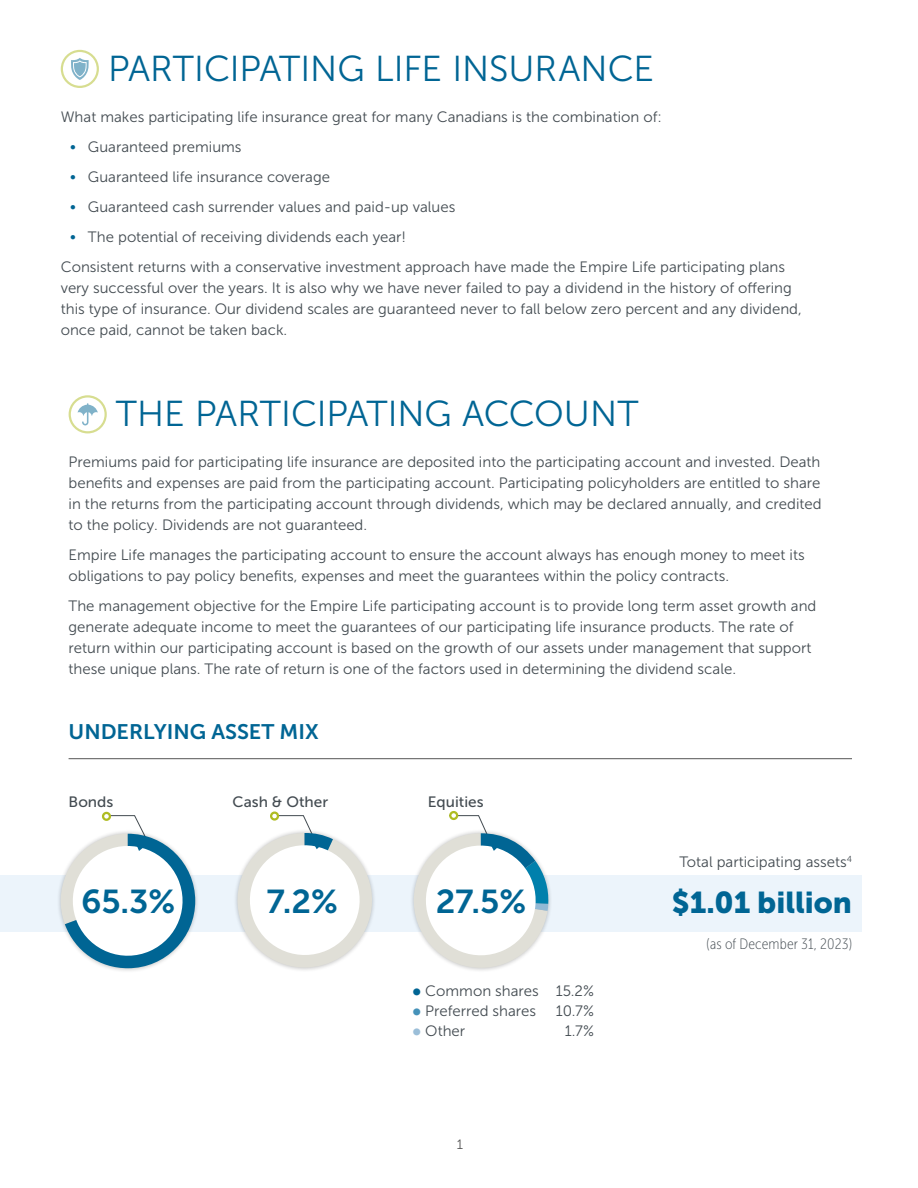
<style>
.page{position:relative;width:918px;height:1188px;background:#fff}
.page>*{position:absolute;margin:0;border:0;box-sizing:border-box;transform-origin:0 0}
.Heading_1{font:36px "Museo Sans 300";color:#006594}
.t1{font:33px "Museo Sans 700";color:#006594}
.t2{font:30px "Museo Sans 900";color:#006594}
.Head_2_All_Caps_not_TOC{font:21px "Museo Sans 700";color:#006594}
.EL_-_Body_Text_-_10_14pt{font:15px/21px "Museo Sans 300";color:#434b51}
.table_categories_-_top_ten{font:15px "Museo Sans 300";color:#434b51}
.t3{font:15px "Museo Sans 500";color:#434b51}
.t4{font:15px "Museo Sans Cond 100";letter-spacing:.01em;color:#434b51}
.t5{font:13.5px "Museo Sans 300";color:#555}
.s1{font-family:"Museo Sans 100";font-size:16.5px;color:#006594}
.s2{font-family:"Museo Sans 700";font-size:21px;color:#006594}
.s3{font-family:"Museo Sans 700";font-size:21px;color:#4592b9}
.s4{font-family:"Museo Sans 700";font-size:21px;color:#9bbed8}
</style>
<div class="page">
<div style="left:61px;top:50px;width:38px;height:38px;border:2px solid #afbc22;border-radius:50%"></div>
<svg style="left:71px;top:58px;width:18px;height:22px"></svg>
<div style="left:69px;top:395px;width:38px;height:38px;border:2px solid #afbc22;border-radius:50%"></div>
<svg style="left:78px;top:403px;width:20px;height:22px"></svg>
<div style="left:0;top:875px;width:862px;height:56px;background:#ecf4fb"></div>
<div style="left:449px;top:811px;width:9px;height:9px;border:2px solid #afbc22;border-radius:50%"></div>
<div style="left:270px;top:811px;width:9px;height:10px;border:2px solid #afbc22;border-radius:50%"></div>
<div style="left:102px;top:812px;width:9px;height:9px;border:2px solid #afbc22;border-radius:50%"></div>
<div style="left:56px;top:829px;width:497px;height:144px;background:#000;opacity:.25"></div>
<svg style="left:61px;top:815px;width:134px;height:153px"></svg>
<svg style="left:409px;top:815px;width:140px;height:153px"></svg>
<svg style="left:228px;top:815px;width:153px;height:153px"></svg>
<hr style="left:69px;top:758px;width:783px;height:1px;background:#555">
<h1 class="Heading_1" style="left:108px;top:49px;width:547px">PARTICIPATING LIFE INSURANCE</h1>
<p class="EL_-_Body_Text_-_10_14pt" style="left:61px;top:107px;width:603px">What makes participating life insurance great for many Canadians is the combination of:</p>
<p class="EL_-_Body_Text_-_10_14pt" style="left:70px;top:137px;width:173px"><span class="s1">•</span> Guaranteed premiums</p>
<p class="EL_-_Body_Text_-_10_14pt" style="left:70px;top:167px;width:262px"><span class="s1">•</span> Guaranteed life insurance coverage</p>
<p class="EL_-_Body_Text_-_10_14pt" style="left:70px;top:197px;width:387px"><span class="s1">•</span> Guaranteed cash surrender values and paid-up values</p>
<p class="EL_-_Body_Text_-_10_14pt" style="left:70px;top:227px;width:338px"><span class="s1">•</span> The potential of receiving dividends each year!</p>
<p class="EL_-_Body_Text_-_10_14pt" style="left:61px;top:257px;width:743px">Consistent returns with a conservative investment approach have made the Empire Life participating plans very successful over the years. It is also why we have never failed to pay a dividend in the history of offering this type of insurance. Our dividend scales are guaranteed never to fall below zero percent and any dividend, once paid, cannot be taken back.</p>
<h1 class="Heading_1" style="left:116px;top:394px;width:524px">THE PARTICIPATING ACCOUNT</h1>
<p class="EL_-_Body_Text_-_10_14pt" style="left:69px;top:451px;width:755px;text-align:justify">Premiums paid for participating life insurance are deposited into the participating account and invested. Death benefits and expenses are paid from the participating account. Participating policyholders are entitled to share in the returns from the participating account through dividends, which may be declared annually, and credited to the policy. Dividends are not guaranteed.</p>
<p class="EL_-_Body_Text_-_10_14pt" style="left:69px;top:544px;width:738px">Empire Life manages the participating account to ensure the account always has enough money to meet its obligations to pay policy benefits, expenses and meet the guarantees within the policy contracts.</p>
<p class="EL_-_Body_Text_-_10_14pt" style="left:69px;top:595px;width:749px">The management objective for the Empire Life participating account is to provide long term asset growth and generate adequate income to meet the guarantees of our participating life insurance products. The rate of return within our participating account is based on the growth of our assets under management that support these unique plans. The rate of return is one of the factors used in determining the dividend scale.</p>
<h2 class="Head_2_All_Caps_not_TOC" style="left:69px;top:720px;width:252px">UNDERLYING ASSET MIX</h2>
<p class="t3" style="left:69px;top:793px;width:46px">Bonds</p>
<p class="t3" style="left:233px;top:793px;width:97px">Cash &amp; Other</p>
<p class="t3" style="left:428px;top:793px;width:57px">Equities</p>
<p class="t1" style="left:81px;top:883px;width:96px">65.3%</p>
<p class="t1" style="left:267px;top:883px;width:73px">7.2%</p>
<p class="t1" style="left:436px;top:883px;width:92px">27.5%</p>
<p class="EL_-_Body_Text_-_10_14pt" style="left:679px;top:852px;width:174px">Total participating assets<sup>4</sup></p>
<p class="t2" style="left:672px;top:885px;width:182px">$1.01 billion</p>
<p class="t4" style="left:707px;top:935px;width:147px">(as of December 31, 2023)</p>
<p class="table_categories_-_top_ten" style="left:413px;top:983px;width:183px"><span class="s2">•</span> Common shares 15.2%</p>
<p class="table_categories_-_top_ten" style="left:413px;top:1003px;width:125px"><span class="s3">•</span> Preferred shares</p>
<p class="table_categories_-_top_ten" style="left:556px;top:1003px;width:40px">10.7%</p>
<p class="table_categories_-_top_ten" style="left:413px;top:1023px;width:54px"><span class="s4">•</span> Other</p>
<p class="table_categories_-_top_ten" style="left:565px;top:1023px;width:31px">1.7%</p>
<p class="t5" style="left:457px;top:1137px;width:8px">1</p>
</div>
